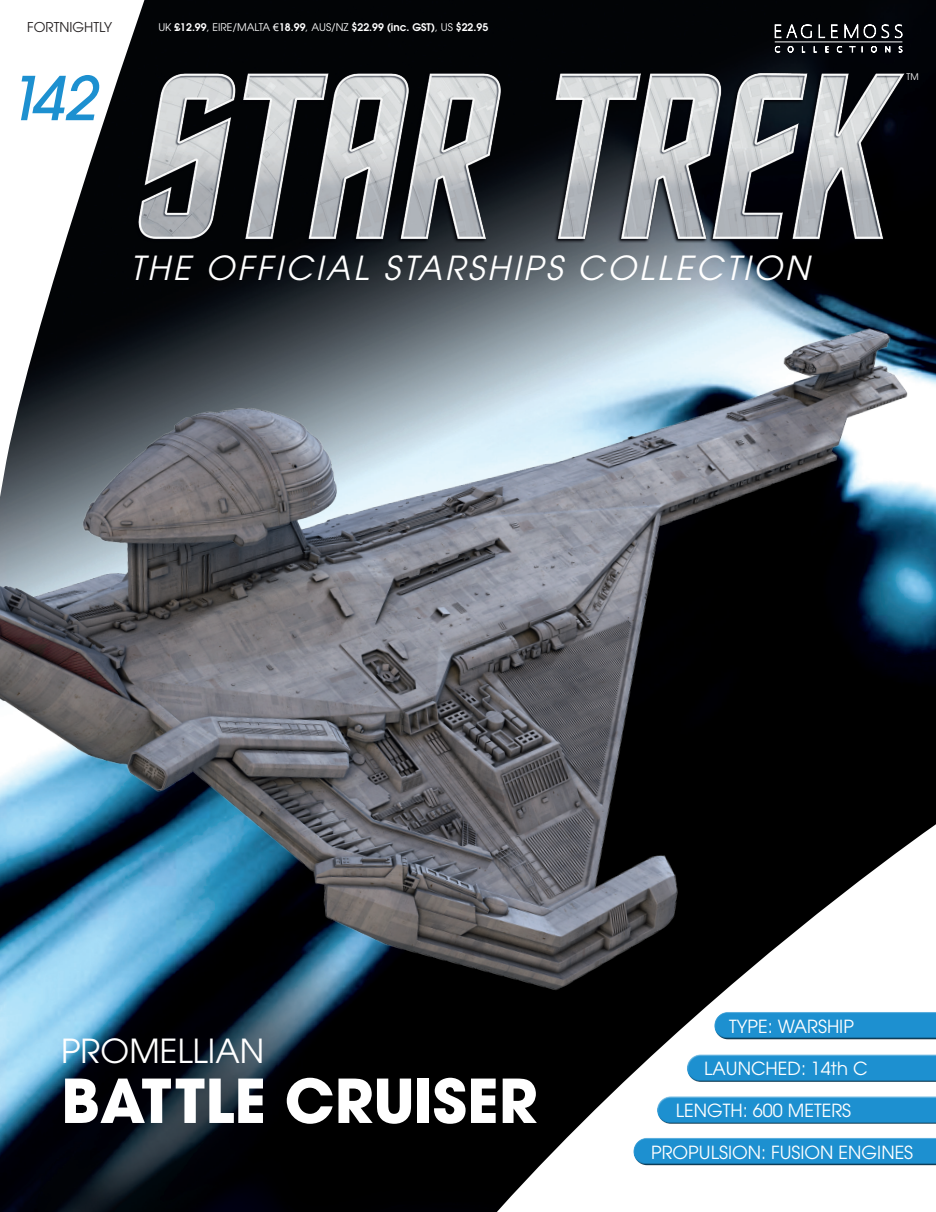
<style>
.page{position:relative;width:936px;height:1212px;background:#fff}
.page>*{position:absolute;margin:0;border:0;box-sizing:border-box;transform-origin:0 0}
.t1{font:700 60px "Avant Garde";color:#fff}
.t2{font:italic 500 60px "Avant Garde LT";color:#1d90d0}
.t3{font:italic 33px "Avant Garde LT";letter-spacing:.09em;color:#fff}
.t4{font:33px "Avant Garde";color:#fff}
.t5{font:18px "Avant Garde";color:#fff}
.t6{font:13.5px "Avant Garde";color:#231f20}
.t7{font:600 10.5px "Avant Garde";color:#fff}
.t8{font:9px "Avant Garde";color:#fff}
.s1{font-weight:400}
.s2{font-family:"Arial";font-weight:400}
</style>
<div class="page">
<img style="left:0;top:0;width:935px;height:1212px">
<svg style="left:88px;top:1066px;width:847px;height:146px;fill:#000007"></svg>
<svg style="left:0;top:0;width:178px;height:213px"></svg>
<div style="left:686px;top:1058px;width:249px;height:25px;background:#231f20;opacity:.75"></div>
<div style="left:655px;top:1094px;width:280px;height:22px;background:#fff;opacity:.75"></div>
<div style="left:656px;top:1100px;width:279px;height:25px;background:#231f20;opacity:.75"></div>
<div style="left:633px;top:1135px;width:302px;height:23px;background:#fff;opacity:.75"></div>
<div style="left:633px;top:1142px;width:302px;height:24px;background:#231f20;opacity:.75"></div>
<svg style="left:774px;top:22px;width:37px;height:16px"></svg>
<svg style="left:818px;top:24px;width:19px;height:14px"></svg>
<svg style="left:844px;top:23px;width:58px;height:16px"></svg>
<svg style="left:774px;top:46px;width:6px;height:3px"></svg>
<svg style="left:787px;top:46px;width:7px;height:3px"></svg>
<svg style="left:801px;top:46px;width:4px;height:3px"></svg>
<svg style="left:813px;top:46px;width:4px;height:3px"></svg>
<svg style="left:824px;top:46px;width:5px;height:3px"></svg>
<svg style="left:836px;top:46px;width:6px;height:3px"></svg>
<svg style="left:848px;top:46px;width:15px;height:3px"></svg>
<svg style="left:870px;top:46px;width:7px;height:3px"></svg>
<svg style="left:884px;top:46px;width:6px;height:3px"></svg>
<svg style="left:898px;top:46px;width:4px;height:3px"></svg>
<hr style="left:774px;top:42px;width:128px;height:1px;background:#fff">
<img style="left:123px;top:49px;width:792px;height:164px">
<img style="left:0;top:213px;width:935px;height:853px">
<p class="t6" style="left:27px;top:19px;width:87px">FORTNIGHTLY</p>
<h1 class="t2" style="left:5px;top:61px;width:92px">142</h1>
<p class="t7" style="left:158px;top:20px;width:331px"><span class="s1">UK</span> £12.99<span class="s1">, EIRE/MALTA</span> <span class="s2">€</span>18.99<span class="s1">, AUS/NZ</span> $22.99 (inc. GST)<span class="s1">, US</span> $22.95</p>
<h2 class="t3" style="left:130px;top:249px;width:680px">THE OFFICIAL STARSHIPS COLLECTION</h2>
<p class="t8" style="left:906px;top:72px;width:14px">TM</p>
<h2 class="t4" style="left:61px;top:1031px;width:205px">PROMELLIAN</h2>
<h1 class="t1" style="left:61px;top:1062px;width:478px">BATTLE CRUISER</h1>
<p class="t5" style="left:729px;top:1016px;width:126px">TYPE: WARSHIP</p>
<p class="t5" style="left:704px;top:1058px;width:165px">LAUNCHED: 14th C</p>
<p class="t5" style="left:676px;top:1100px;width:177px">LENGTH: 600 METERS</p>
<p class="t5" style="left:651px;top:1142px;width:264px">PROPULSION: FUSION ENGINES</p>
</div>
